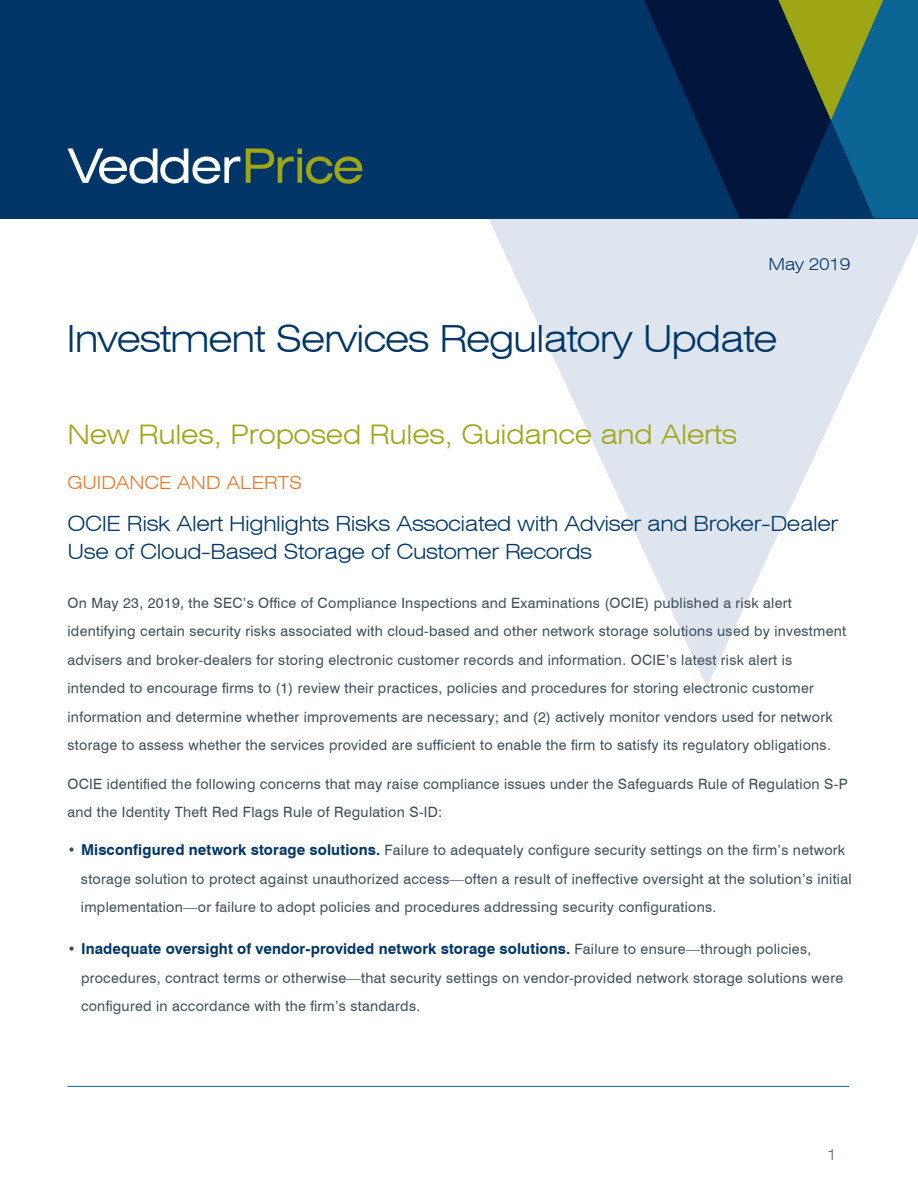
<style>
.page{position:relative;width:918px;height:1188px;background:#fff}
.page>*{position:absolute;margin:0;border:0;box-sizing:border-box;transform-origin:0 0}
.t1{font:300 expanded 37.5px "Swiss 721 BT";letter-spacing:-.03em;color:#003667}
.t2{font:300 expanded 27px "Swiss 721 BT";letter-spacing:-.01em;color:#9ea615}
.t3{font:300 expanded 21px/28.5px "Swiss 721 BT";letter-spacing:-.02em;color:#003667}
.t4{font:300 expanded 18px "Swiss 721 BT";color:#ed7222}
.t5{font:300 expanded 16.5px "Swiss 721 BT";letter-spacing:-.02em;color:#003667}
.t6{font:700 15px "Swiss 721 BT";letter-spacing:.005em;color:#003667}
.t7{font:300 expanded 15px "Swiss 721 BT";color:#726663}
.t8{font:14.25px/28.5px "Swiss 721 BT";letter-spacing:.02em;color:#3d4f59}
.s1{font-weight:700;font-size:15px;color:#003667}
.s2{font-weight:400;font-size:14.25px;color:#3d4f59}
</style>
<div class="page">
<svg style="left:351px;top:218px;width:567px;height:468px"></svg>
<hr style="left:68px;top:1086px;width:781px;height:1px;background:#0b6696">
<div style="left:0;top:0;width:918px;height:218px;background:#003667"></div>
<svg style="left:644px;top:0;width:134px;height:218px;fill:#00153c"></svg>
<svg style="left:778px;top:0;width:140px;height:218px;background:#255a60"></svg>
<svg style="left:68px;top:148px;width:172px;height:36px"></svg>
<svg style="left:246px;top:148px;width:116px;height:36px"></svg>
<p class="t5" style="left:768px;top:254px;width:84px">May 2019</p>
<h1 class="t1" style="left:67px;top:317px;width:712px">Investment Services Regulatory Update</h1>
<h2 class="t2" style="left:68px;top:418px;width:671px">New Rules, Proposed Rules, Guidance and Alerts</h2>
<p class="t4" style="left:68px;top:472px;width:236px">GUIDANCE AND ALERTS</p>
<h3 class="t3" style="left:68px;top:509px;width:772px">OCIE Risk Alert Highlights Risks Associated with Adviser and Broker-Dealer<br>Use of Cloud-Based Storage of Customer Records</h3>
<p class="t8" style="left:68px;top:588px;width:780px">On May 23, 2019, the SEC’s Office of Compliance Inspections and Examinations (OCIE) published a risk alert identifying certain security risks associated with cloud-based and other network storage solutions used by investment advisers and broker-dealers for storing electronic customer records and information. OCIE’s latest risk alert is intended to encourage firms to (1) review their practices, policies and procedures for storing electronic customer information and determine whether improvements are necessary; and (2) actively monitor vendors used for network storage to assess whether the services provided are sufficient to enable the firm to satisfy its regulatory obligations.</p>
<p class="t8" style="left:68px;top:769px;width:782px">OCIE identified the following concerns that may raise compliance issues under the Safeguards Rule of Regulation S-P and the Identity Theft Red Flags Rule of Regulation S-ID:</p>
<p class="t8" style="left:81px;top:836px;width:772px;text-indent:-13px">• <span class="s1">Misconfigured network storage solutions.</span> Failure to adequately configure security settings on the firm’s network storage solution to protect against unauthorized access—often a result of ineffective oversight at the solution’s initial implementation—or failure to adopt policies and procedures addressing security configurations.</p>
<p class="t6" style="left:68px;top:940px;width:745px"><span class="s2">•</span> Inadequate oversight of vendor-provided network storage solutions. <span class="s2">Failure to ensure—through policies,</span></p>
<p class="t8" style="left:81px;top:963px;width:764px">procedures, contract terms or otherwise—that security settings on vendor-provided network storage solutions were configured in accordance with the firm’s standards.</p>
<p class="t7" style="left:827px;top:1146px;width:11px">1</p>
</div>
